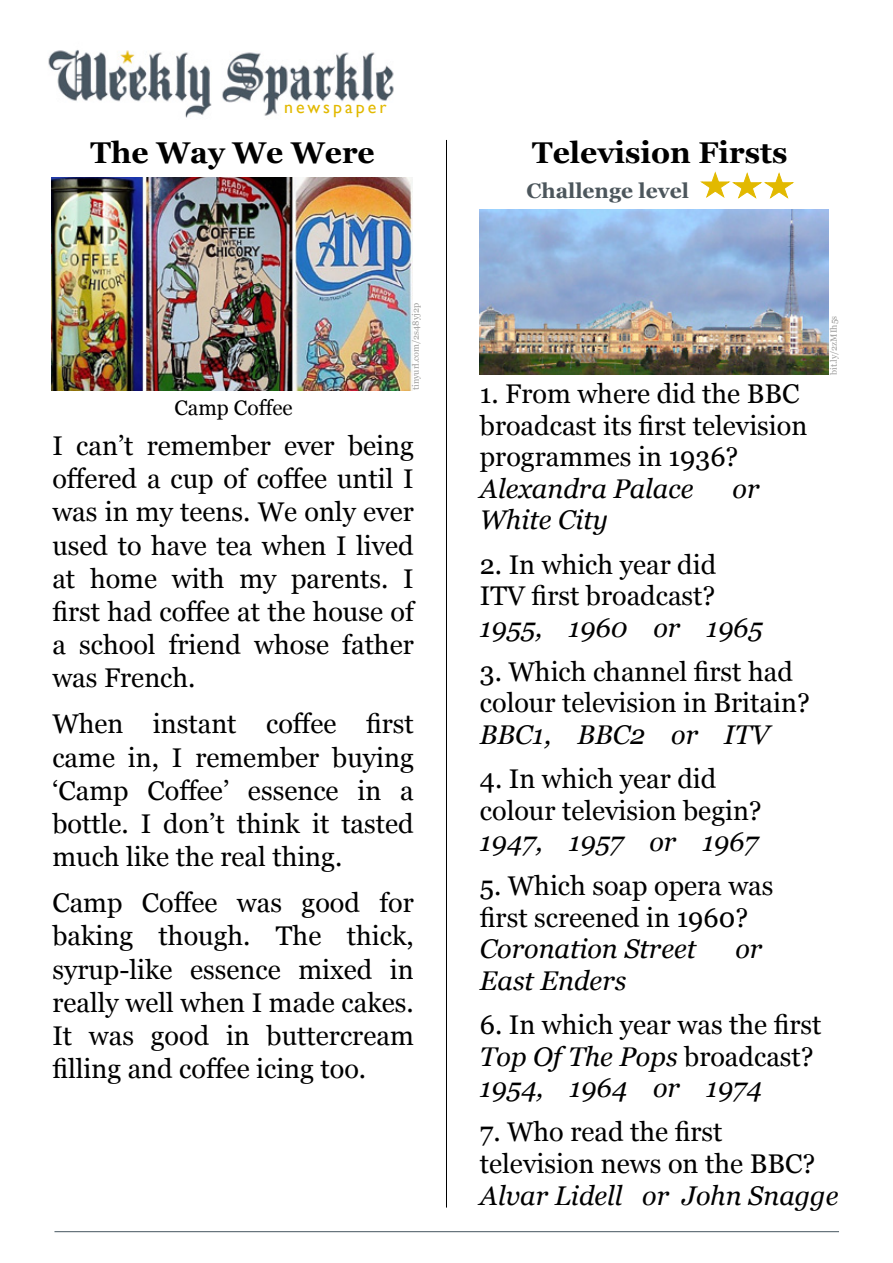
<style>
.page{position:relative;width:893px;height:1263px;background:#fff}
.page>*{position:absolute;margin:0;border:0;box-sizing:border-box;transform-origin:0 0}
.t1{font:700 30px "Georgia";color:#000}
.t2{font:27px/33.2px "Georgia";color:#000}
.t3{font:italic 27px "Georgia";color:#000}
.t4{font:700 21px "Georgia";color:#4c565c}
.t5{font:21px "Georgia";color:#000}
.t6{font:17.85px "Gill Sans";letter-spacing:.17em;color:#e2b900}
.t7{font:9px "Georgia";color:#9d9d9c}
.s1{font-style:italic}
</style>
<div class="page">
<hr style="left:54px;top:1231px;width:785px;height:1px;background:#455660">
<img style="left:48px;top:50px;width:346px;height:68px">
<img style="left:52px;top:178px;width:361px;height:212px">
<hr style="left:446px;top:140px;width:1px;height:1067px;background:#000">
<img style="left:480px;top:209px;width:348px;height:166px">
<svg style="left:700px;top:172px;width:93px;height:27px"></svg>
<p class="t6" style="left:284px;top:97px;width:104px">newspaper</p>
<p class="t1" style="left:91px;top:130px;width:286px">The Way We Were</p>
<p class="t7" style="left:409px;top:390px;width:89px;rotate:-90deg">tinyurl.com/2s48yj2p</p>
<p class="t5" style="left:174px;top:392px;width:120px">Camp Coffee</p>
<p class="t2" style="left:52px;top:428px;width:363px;text-align:justify">I can’t remember ever being offered a cup of coffee until I was in my teens. We only ever used to have tea when I lived at home with my parents. I first had coffee at the house of a school friend whose father was French.</p>
<p class="t2" style="left:52px;top:706px;width:363px;text-align:justify">When instant coffee first came in, I remember buying ‘Camp Coffee’ essence in a bottle. I don’t think it tasted much like the real thing.</p>
<p class="t2" style="left:52px;top:885px;width:363px;text-align:justify">Camp Coffee was good for baking though. The thick, syrup-like essence mixed in really well when I made cakes.<br>It was good in buttercream filling and coffee icing too.</p>
<p class="t1" style="left:532px;top:130px;width:257px">Television Firsts</p>
<p class="t4" style="left:526px;top:175px;width:164px">Challenge level</p>
<p class="t7" style="left:827px;top:375px;width:61px;rotate:-90deg">bit.ly/2zMIh5s</p>
<p class="t2" style="left:480px;top:377px;width:329px;line-height:31.5px">1. From where did the BBC broadcast its first television programmes in 1936?</p>
<p class="t3" style="left:480px;top:469px;width:215px">Alexandra Palace</p>
<p class="t3" style="left:732px;top:469px;width:28px">or</p>
<p class="t3" style="left:480px;top:500px;width:130px">White City</p>
<p class="t2" style="left:480px;top:547px;width:238px;line-height:31.5px">2. In which year did<br>ITV first broadcast?</p>
<p class="t3" style="left:480px;top:607px;width:284px">1955, 1960 or 1965</p>
<p class="t2" style="left:480px;top:655px;width:332px;line-height:31.5px">3. Which channel first had colour television in Britain?</p>
<p class="t3" style="left:480px;top:715px;width:291px">BBC1, BBC2 or ITV</p>
<p class="t2" style="left:480px;top:762px;width:283px;line-height:31.5px">4. In which year did colour television begin?</p>
<p class="t3" style="left:480px;top:822px;width:280px">1947, 1957 or 1967</p>
<p class="t2" style="left:480px;top:869px;width:295px;line-height:31.5px">5. Which soap opera was first screened in 1960?</p>
<p class="t3" style="left:480px;top:929px;width:218px">Coronation Street</p>
<p class="t3" style="left:735px;top:929px;width:28px">or</p>
<p class="t3" style="left:480px;top:961px;width:148px">East Enders</p>
<p class="t2" style="left:480px;top:1008px;width:343px;line-height:31.5px">6. In which year was the first<br><span class="s1">Top Of The Pops</span> broadcast?<br><span class="s1">1954, 1964 or 1974</span></p>
<p class="t2" style="left:480px;top:1115px;width:337px;line-height:31.5px">7. Who read the first television news on the BBC?</p>
<p class="t3" style="left:480px;top:1175px;width:360px">Alvar Lidell or John Snagge</p>
</div>
